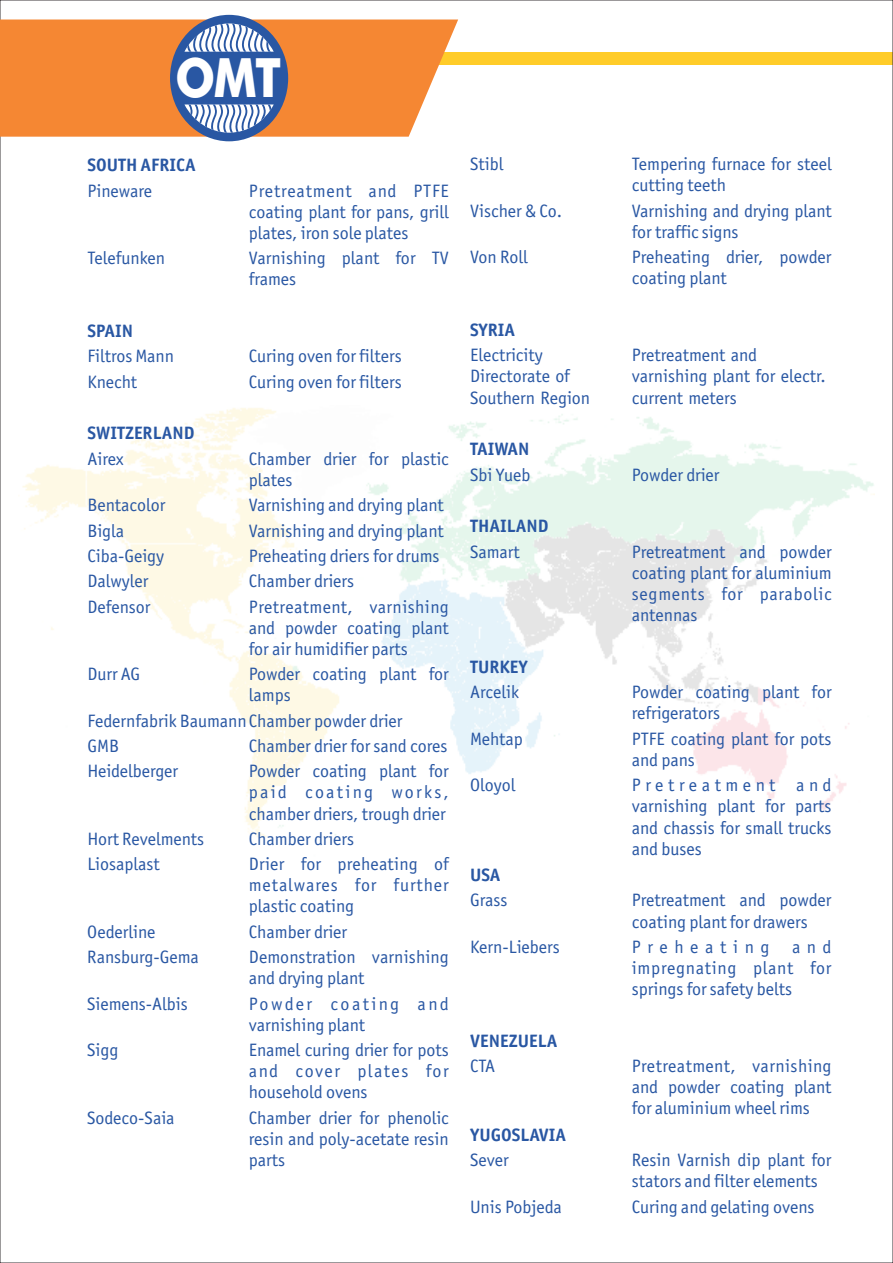
<style>
.page{position:relative;width:893px;height:1263px;background:#fff}
.page>*{position:absolute;margin:0;border:0;box-sizing:border-box;transform-origin:0 0}
.t1{font:700 54.15px "Futura BT";color:#fff;scale:.87 1}
.t2{font:18px/21.1px "Officina Sans";color:#2957a3}
.t3{font:700 18px "Officina Sans";color:#2957a3}
.t4{font:18px/21.1px "Officina Sans";letter-spacing:.05em;color:#2957a3}
.t5{font:18px "Officina Sans";letter-spacing:.37em;color:#2957a3}
</style>
<div class="page">
<img style="left:22px;top:408px;width:852px;height:429px">
<div style="left:0;top:52px;width:893px;height:12px;background:#ffcc29"></div>
<svg style="left:0;top:20px;width:458px;height:117px;background:#f58f40"></svg>
<div style="left:170px;top:15px;width:118px;height:126px;background:#2957a3;border-radius:50%"></div>
<svg style="left:184px;top:23px;width:90px;height:110px"></svg>
<h1 class="t1" style="left:175px;top:56px;width:124px">OMT</h1>
<p class="t3" style="left:87px;top:158px;width:110px">SOUTH AFRICA</p>
<p class="t2" style="left:87px;top:181px;width:66px">Pineware</p>
<p class="t2" style="left:249px;top:181px;width:201px;text-align:justify">Pretreatment and PTFE coating plant for pans, grill plates, iron sole plates</p>
<p class="t2" style="left:87px;top:249px;width:79px">Telefunken</p>
<p class="t2" style="left:249px;top:249px;width:201px">Varnishing plant for TV frames</p>
<p class="t3" style="left:87px;top:323px;width:47px">SPAIN</p>
<p class="t2" style="left:87px;top:347px;width:88px">Filtros Mann</p>
<p class="t2" style="left:249px;top:347px;width:154px">Curing oven for filters</p>
<p class="t2" style="left:87px;top:373px;width:51px">Knecht</p>
<p class="t2" style="left:249px;top:373px;width:154px">Curing oven for filters</p>
<p class="t3" style="left:87px;top:426px;width:108px">SWITZERLAND</p>
<p class="t2" style="left:87px;top:450px;width:38px">Airex</p>
<p class="t2" style="left:249px;top:450px;width:201px">Chamber drier for plastic plates</p>
<p class="t2" style="left:87px;top:496px;width:80px">Bentacolor</p>
<p class="t2" style="left:249px;top:496px;width:196px">Varnishing and drying plant</p>
<p class="t2" style="left:87px;top:521px;width:38px">Bigla</p>
<p class="t2" style="left:249px;top:521px;width:196px">Varnishing and drying plant</p>
<p class="t2" style="left:87px;top:547px;width:78px">Ciba-Geigy</p>
<p class="t2" style="left:249px;top:547px;width:192px">Preheating driers for drums</p>
<p class="t2" style="left:87px;top:572px;width:63px">Dalwyler</p>
<p class="t2" style="left:249px;top:572px;width:107px">Chamber driers</p>
<p class="t2" style="left:87px;top:597px;width:65px">Defensor</p>
<p class="t2" style="left:249px;top:597px;width:201px;text-align:justify">Pretreatment, varnishing and powder coating plant for air humidifier parts</p>
<p class="t2" style="left:87px;top:665px;width:54px">Durr AG</p>
<p class="t2" style="left:249px;top:665px;width:201px">Powder coating plant for lamps</p>
<p class="t2" style="left:87px;top:709px;width:317px;line-height:25.3px">Federnfabrik BaumannChamber powder drier<br>GMB</p>
<p class="t2" style="left:249px;top:737px;width:200px">Chamber drier for sand cores</p>
<p class="t2" style="left:87px;top:762px;width:92px">Heidelberger</p>
<p class="t2" style="left:249px;top:762px;width:201px;text-align:justify">Powder coating plant for paid coating works, chamber driers, trough drier</p>
<p class="t2" style="left:87px;top:830px;width:118px">Hort Revelments</p>
<p class="t2" style="left:249px;top:830px;width:107px">Chamber driers</p>
<p class="t2" style="left:87px;top:855px;width:74px">Liosaplast</p>
<p class="t2" style="left:249px;top:855px;width:201px;text-align:justify">Drier for preheating of metalwares for further plastic coating</p>
<p class="t2" style="left:87px;top:923px;width:70px">Oederline</p>
<p class="t2" style="left:249px;top:923px;width:100px">Chamber drier</p>
<p class="t2" style="left:87px;top:948px;width:113px">Ransburg-Gema</p>
<p class="t2" style="left:249px;top:948px;width:201px">Demonstration varnishing and drying plant</p>
<p class="t2" style="left:87px;top:994px;width:102px">Siemens-Albis</p>
<p class="t4" style="left:249px;top:994px;width:201px">Powder coating and varnishing plant</p>
<p class="t2" style="left:87px;top:1041px;width:33px">Sigg</p>
<p class="t2" style="left:249px;top:1041px;width:201px;text-align:justify">Enamel curing drier for pots and cover plates for household ovens</p>
<p class="t2" style="left:87px;top:1108px;width:89px">Sodeco-Saia</p>
<p class="t2" style="left:249px;top:1108px;width:201px;text-align:justify">Chamber drier for phenolic resin and poly-acetate resin parts</p>
<p class="t2" style="left:470px;top:155px;width:35px">Stibl</p>
<p class="t2" style="left:632px;top:155px;width:201px">Tempering furnace for steel cutting teeth</p>
<p class="t2" style="left:470px;top:202px;width:93px">Vischer &amp; Co.</p>
<p class="t2" style="left:632px;top:202px;width:201px">Varnishing and drying plant for traffic signs</p>
<p class="t2" style="left:470px;top:248px;width:59px">Von Roll</p>
<p class="t2" style="left:632px;top:248px;width:201px">Preheating drier, powder coating plant</p>
<p class="t3" style="left:470px;top:322px;width:47px">SYRIA</p>
<p class="t2" style="left:470px;top:346px;width:74px">Electricity</p>
<p class="t2" style="left:632px;top:346px;width:127px">Pretreatment and</p>
<p class="t2" style="left:470px;top:367px;width:101px">Directorate of</p>
<p class="t2" style="left:632px;top:367px;width:196px">varnishing plant for electr.</p>
<p class="t2" style="left:470px;top:388px;width:122px">Southern Region</p>
<p class="t2" style="left:632px;top:388px;width:107px">current meters</p>
<p class="t3" style="left:470px;top:442px;width:61px">TAIWAN</p>
<p class="t2" style="left:470px;top:466px;width:62px">Sbi Yueb</p>
<p class="t2" style="left:632px;top:466px;width:89px">Powder drier</p>
<p class="t3" style="left:470px;top:519px;width:80px">THAILAND</p>
<p class="t2" style="left:470px;top:543px;width:51px">Samart</p>
<p class="t2" style="left:632px;top:543px;width:201px;text-align:justify">Pretreatment and powder coating plant for aluminium segments for parabolic antennas</p>
<p class="t3" style="left:470px;top:659px;width:59px">TURKEY</p>
<p class="t2" style="left:470px;top:683px;width:51px">Arcelik</p>
<p class="t2" style="left:632px;top:683px;width:201px">Powder coating plant for refrigerators</p>
<p class="t2" style="left:470px;top:730px;width:54px">Mehtap</p>
<p class="t2" style="left:632px;top:730px;width:201px">PTFE coating plant for pots and pans</p>
<p class="t2" style="left:470px;top:776px;width:47px">Oloyol</p>
<p class="t2" style="left:632px;top:776px;width:201px;text-align:justify">Pretreatment and varnishing plant for parts and chassis for small trucks and buses</p>
<p class="t3" style="left:470px;top:867px;width:32px">USA</p>
<p class="t2" style="left:470px;top:891px;width:39px">Grass</p>
<p class="t2" style="left:632px;top:891px;width:201px">Pretreatment and powder coating plant for drawers</p>
<p class="t2" style="left:470px;top:938px;width:91px">Kern-Liebers</p>
<p class="t5" style="left:632px;top:939px;width:139px">Preheating</p>
<p class="t2" style="left:632px;top:938px;width:201px;text-align:justify;text-indent:160px">and impregnating plant for springs for safety belts</p>
<p class="t3" style="left:470px;top:1033px;width:89px">VENEZUELA</p>
<p class="t2" style="left:470px;top:1057px;width:27px">CTA</p>
<p class="t2" style="left:632px;top:1057px;width:201px;text-align:justify">Pretreatment, varnishing and powder coating plant for aluminium wheel rims</p>
<p class="t3" style="left:470px;top:1127px;width:98px">YUGOSLAVIA</p>
<p class="t2" style="left:470px;top:1151px;width:40px">Sever</p>
<p class="t2" style="left:632px;top:1151px;width:201px">Resin Varnish dip plant for stators and filter elements</p>
<p class="t2" style="left:470px;top:1198px;width:93px">Unis Pobjeda</p>
<p class="t2" style="left:632px;top:1198px;width:184px">Curing and gelating ovens</p>
</div>
